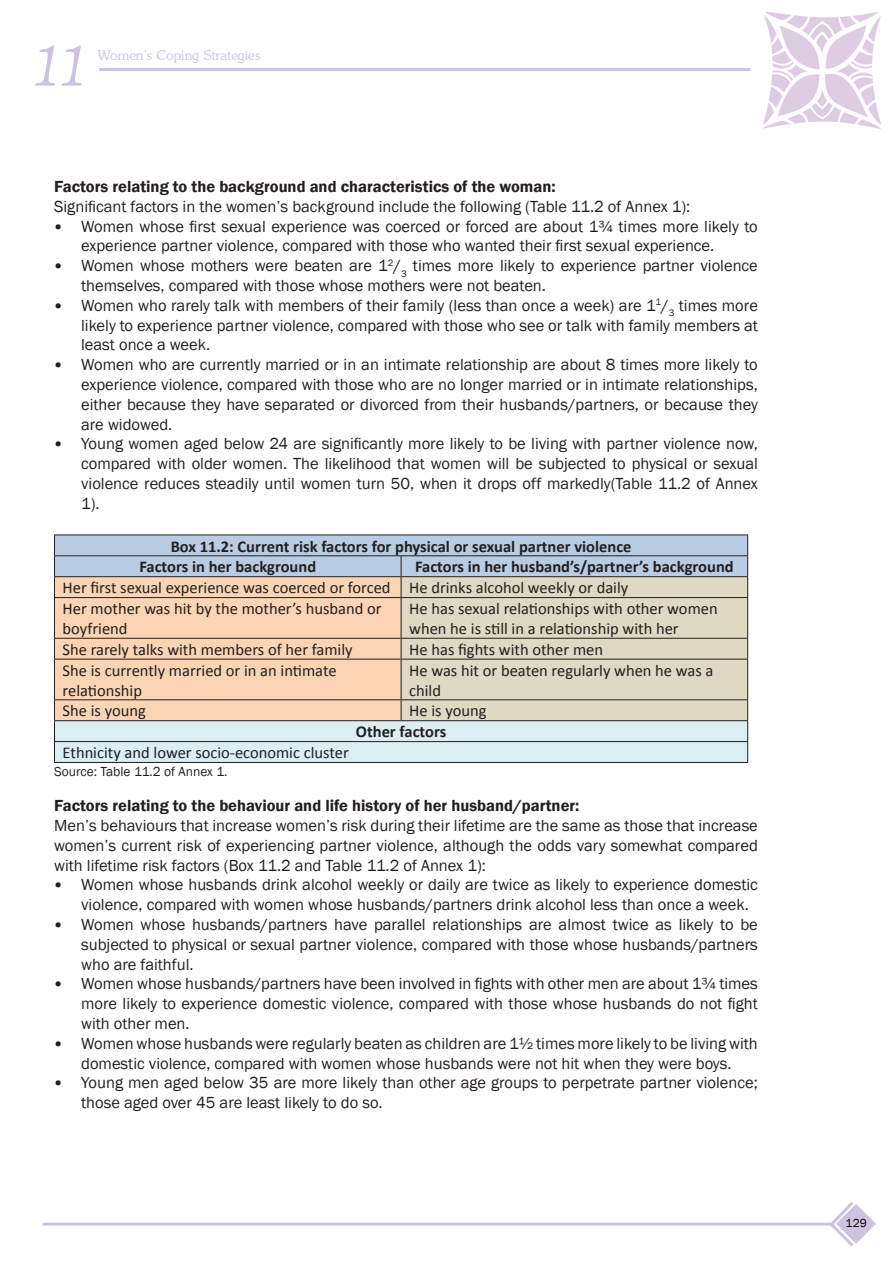
<style>
.page{position:relative;width:893px;height:1263px;background:#fff}
.page>*{position:absolute;margin:0;border:0;box-sizing:border-box;transform-origin:0 0}
.t1{font:52.5px "Souvenir Light SSK Italic";color:#cdc2df}
.t2{font:16.5px/19.8px "Franklin Gothic";color:#231f20;text-align:justify}
.t3{font:16.5px/19.8px "Calibri";color:#231f20}
.t4{font:700 16.5px "Calibri";color:#231f20}
.Heading_4{font:600 16.5px "Franklin Gothic";color:#231f20}
.Heading_1{font:15px "Souvenir";color:#cdc2df}
.t5{font:13.5px "Franklin Gothic";color:#231f20}
.t6{font:12px "Franklin Gothic";color:#000}
.s1{font-family:"Calibri"}
</style>
<div class="page">
<img style="left:763px;top:11px;width:118px;height:118px">
<hr style="left:43px;top:1222px;width:791px;height:3px;background:#cdc2df">
<hr style="left:99px;top:68px;width:651px;height:3px;background:#cdc2df">
<svg style="left:827px;top:1202px;width:49px;height:44px"></svg>
<div style="left:55px;top:598px;width:346px;height:101px;background:#fbd4b4"></div>
<div style="left:402px;top:598px;width:345px;height:101px;background:#ddd9c3"></div>
<hr style="left:54px;top:534px;width:347px;height:1px;background:#231f20">
<hr style="left:401px;top:534px;width:347px;height:1px;background:#231f20">
<svg style="left:54px;top:535px;width:694px;height:62px;background:#c2c7ce"></svg>
<hr style="left:54px;top:597px;width:347px;height:1px;background:#231f20">
<hr style="left:54px;top:598px;width:1px;height:40px;background:#231f20">
<hr style="left:401px;top:597px;width:347px;height:1px;background:#231f20">
<hr style="left:401px;top:598px;width:1px;height:40px;background:#231f20">
<hr style="left:747px;top:598px;width:1px;height:40px;background:#231f20">
<hr style="left:54px;top:638px;width:347px;height:1px;background:#231f20">
<svg style="left:54px;top:639px;width:1px;height:20px"></svg>
<hr style="left:401px;top:638px;width:347px;height:1px;background:#231f20">
<svg style="left:401px;top:639px;width:1px;height:20px"></svg>
<svg style="left:747px;top:639px;width:1px;height:20px"></svg>
<hr style="left:54px;top:659px;width:347px;height:1px;background:#231f20">
<hr style="left:54px;top:659px;width:1px;height:40px;background:#231f20">
<hr style="left:401px;top:659px;width:347px;height:1px;background:#231f20">
<hr style="left:401px;top:659px;width:1px;height:40px;background:#231f20">
<hr style="left:747px;top:659px;width:1px;height:40px;background:#231f20">
<hr style="left:54px;top:699px;width:347px;height:1px;background:#231f20">
<hr style="left:401px;top:699px;width:347px;height:1px;background:#231f20">
<svg style="left:54px;top:700px;width:694px;height:62px;background:#d8ddd8"></svg>
<hr style="left:54px;top:762px;width:347px;height:1px;background:#231f20">
<hr style="left:401px;top:762px;width:347px;height:1px;background:#231f20">
<p class="t1" style="left:32px;top:34px;width:55px">11</p>
<p class="Heading_1" style="left:98px;top:47px;width:164px">Women’s Coping Strategies</p>
<p class="Heading_4" style="left:54px;top:176px;width:503px">Factors relating to the background and characteristics of the woman:</p>
<p class="t2" style="left:54px;top:197px;width:638px">Significant factors in the women’s background include the following (Table 11.2 of Annex 1):</p>
<p class="t2" style="left:81px;top:216px;width:678px;text-indent:-27px"><span class="s1">•</span> Women whose first sexual experience was coerced or forced are about 1¾ times more likely to experience partner violence, compared with those who wanted their first sexual experience.</p>
<p class="t2" style="left:81px;top:256px;width:678px;text-indent:-27px"><span class="s1">•</span> Women whose mothers were beaten are 1<sup>2</sup>/<sub>3</sub> times more likely to experience partner violence themselves, compared with those whose mothers were not beaten.</p>
<p class="t2" style="left:81px;top:296px;width:678px;text-indent:-27px"><span class="s1">•</span> Women who rarely talk with members of their family (less than once a week) are 1<sup>1</sup>/<sub>3</sub> times more likely to experience partner violence, compared with those who see or talk with family members at least once a week.</p>
<p class="t2" style="left:81px;top:355px;width:678px;text-indent:-27px"><span class="s1">•</span> Women who are currently married or in an intimate relationship are about 8 times more likely to experience violence, compared with those who are no longer married or in intimate relationships, either because they have separated or divorced from their husbands/partners, or because they are widowed.</p>
<p class="t2" style="left:81px;top:434px;width:678px;text-indent:-27px"><span class="s1">•</span> Young women aged below 24 are significantly more likely to be living with partner violence now, compared with older women. The likelihood that women will be subjected to physical or sexual violence reduces steadily until women turn 50, when it drops off markedly(Table 11.2 of Annex 1).</p>
<p class="t4" style="left:171px;top:535px;width:462px">Box 11.2: Current risk factors for physical or sexual partner violence</p>
<p class="t4" style="left:139px;top:556px;width:178px">Factors in her background</p>
<p class="t4" style="left:415px;top:556px;width:320px">Factors in her husband’s/partner’s background</p>
<p class="t3" style="left:63px;top:578px;width:329px">Her first sexual experience was coerced or forced</p>
<p class="t3" style="left:409px;top:578px;width:221px">He drinks alcohol weekly or daily</p>
<p class="t3" style="left:63px;top:599px;width:320px">Her mother was hit by the mother’s husband or boyfriend</p>
<p class="t3" style="left:409px;top:599px;width:310px">He has sexual relationships with other women when he is still in a relationship with her</p>
<p class="t3" style="left:63px;top:639px;width:292px">She rarely talks with members of her family</p>
<p class="t3" style="left:409px;top:639px;width:195px">He has fights with other men</p>
<p class="t3" style="left:63px;top:660px;width:275px">She is currently married or in an intimate relationship</p>
<p class="t3" style="left:409px;top:660px;width:306px">He was hit or beaten regularly when he was a child</p>
<p class="t3" style="left:63px;top:701px;width:85px">She is young</p>
<p class="t3" style="left:409px;top:701px;width:79px">He is young</p>
<p class="t4" style="left:356px;top:721px;width:92px">Other factors</p>
<p class="t3" style="left:63px;top:743px;width:288px">Ethnicity and lower socio-economic cluster</p>
<p class="t5" style="left:54px;top:763px;width:175px">Source: Table 11.2 of Annex 1.</p>
<p class="Heading_4" style="left:54px;top:795px;width:527px">Factors relating to the behaviour and life history of her husband/partner:</p>
<p class="t2" style="left:54px;top:816px;width:705px">Men’s behaviours that increase women’s risk during their lifetime are the same as those that increase women’s current risk of experiencing partner violence, although the odds vary somewhat compared with lifetime risk factors (Box 11.2 and Table 11.2 of Annex 1):</p>
<p class="t2" style="left:81px;top:875px;width:678px;text-indent:-27px"><span class="s1">•</span> Women whose husbands drink alcohol weekly or daily are twice as likely to experience domestic violence, compared with women whose husbands/partners drink alcohol less than once a week.</p>
<p class="t2" style="left:81px;top:915px;width:678px;text-indent:-27px"><span class="s1">•</span> Women whose husbands/partners have parallel relationships are almost twice as likely to be subjected to physical or sexual partner violence, compared with those whose husbands/partners who are faithful.</p>
<p class="t2" style="left:81px;top:974px;width:678px;text-indent:-27px"><span class="s1">•</span> Women whose husbands/partners have been involved in fights with other men are about 1¾ times more likely to experience domestic violence, compared with those whose husbands do not fight with other men.</p>
<p class="t2" style="left:54px;top:1034px;width:705px;text-align:center"><span class="s1">•</span> Women whose husbands were regularly beaten as children are 1½ times more likely to be living with domestic violence, compared with women whose husbands were not hit when they were boys.</p>
<p class="t2" style="left:81px;top:1073px;width:678px;text-indent:-27px"><span class="s1">•</span> Young men aged below 35 are more likely than other age groups to perpetrate partner violence; those aged over 45 are least likely to do so.</p>
<p class="t6" style="left:846px;top:1215px;width:23px">129</p>
</div>
